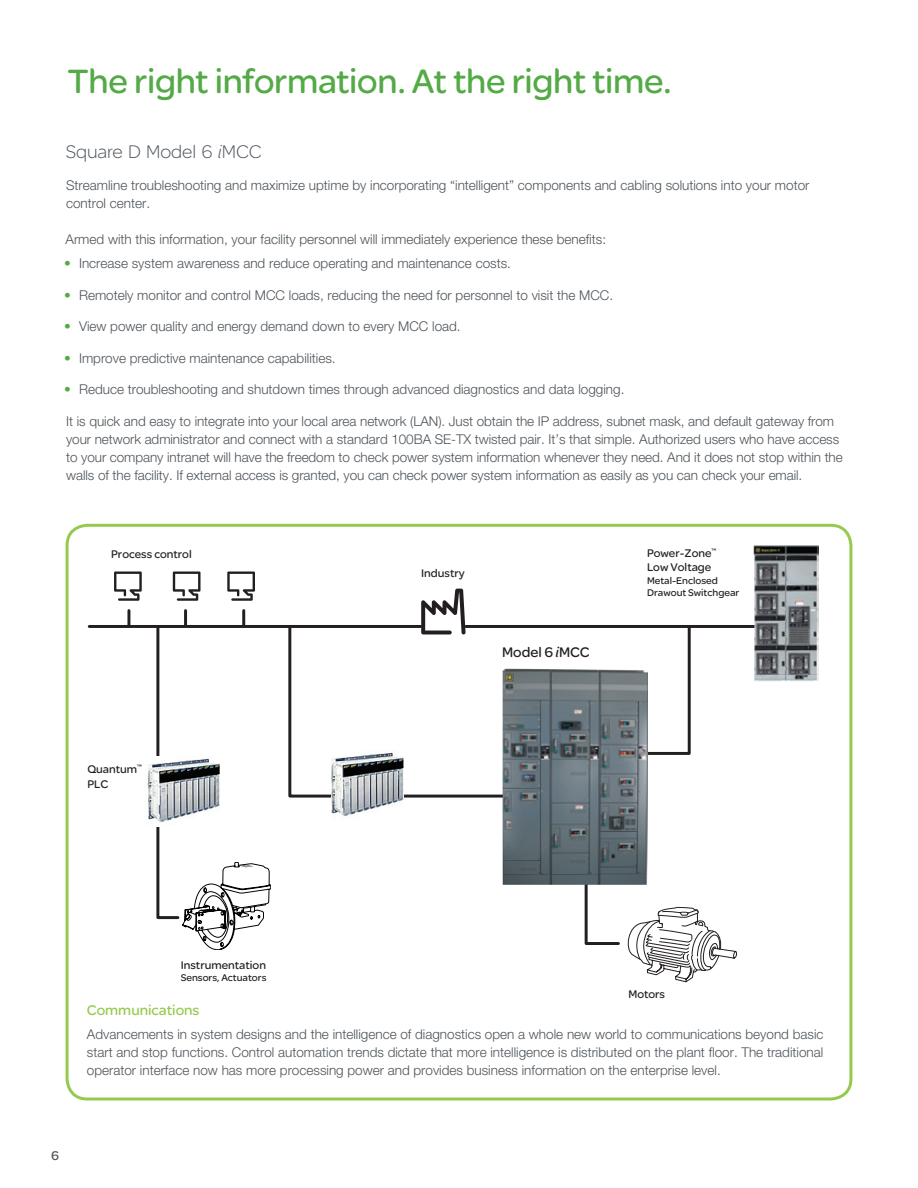
<style>
.page{position:relative;width:918px;height:1188px;background:#fff}
.page>*{position:absolute;margin:0;border:0;box-sizing:border-box;transform-origin:0 0}
.MCC_Title_Head{font:36px "SE Optimist";letter-spacing:-.01em;color:#54aa46}
.MCC_Title_Head-2{font:300 19.5px "SE Optimist";letter-spacing:-.005em;color:#4d545a}
.MCC_subhead{font:15px "SE Optimist";color:#96ca4e}
.MCC_subhead-2{font:14.85px "SE Optimist";color:#231f20}
.MCC_Body_C_opy{font:300 13.5px/18px "Helvetica Neue LT Std";color:#4d545a}
.t1{font:13.5px "SE Optimist";color:#4d545a}
.MCC_subhead-3{font:11.85px/14.2px "SE Optimist";color:#231f20}
.MCC_subhead-4{font:10.35px/12.5px "SE Optimist";color:#231f20}
.s1{font-style:italic}
.s2{color:#54aa46}
</style>
<div class="page">
<div style="left:66px;top:524px;width:786px;height:577px;border:3px solid #96ca4e;border-radius:20px"></div>
<svg style="left:421px;top:589px;width:44px;height:35px"></svg>
<hr style="left:89px;top:625px;width:332px;height:3px;background:#231f20">
<hr style="left:466px;top:625px;width:297px;height:3px;background:#231f20">
<hr style="left:127px;top:611px;width:3px;height:15px;background:#231f20">
<hr style="left:184px;top:611px;width:3px;height:15px;background:#231f20">
<hr style="left:242px;top:611px;width:3px;height:15px;background:#231f20">
<svg style="left:288px;top:624px;width:332px;height:321px"></svg>
<svg style="left:597px;top:624px;width:94px;height:131px"></svg>
<img style="left:503px;top:669px;width:145px;height:216px">
<img style="left:754px;top:545px;width:64px;height:137px">
<img style="left:147px;top:764px;width:8px;height:56px">
<img style="left:332px;top:751px;width:72px;height:69px">
<svg style="left:628px;top:907px;width:109px;height:75px"></svg>
<svg style="left:155px;top:624px;width:116px;height:326px"></svg>
<svg style="left:114px;top:572px;width:28px;height:29px"></svg>
<svg style="left:173px;top:572px;width:28px;height:29px"></svg>
<svg style="left:227px;top:572px;width:28px;height:29px"></svg>
<p class="MCC_Title_Head" style="left:68px;top:56px;width:605px">The right information. At the right time.</p>
<p class="MCC_Title_Head-2" style="left:66px;top:139px;width:197px">Square D Model 6 <span class="s1">i</span>MCC</p>
<p class="MCC_Body_C_opy" style="left:66px;top:176px;width:745px">Streamline troubleshooting and maximize uptime by incorporating “intelligent” components and cabling solutions into your motor control center.</p>
<p class="MCC_Body_C_opy" style="left:66px;top:230px;width:542px">Armed with this information, your facility personnel will immediately experience these benefits:</p>
<p class="MCC_Body_C_opy" style="left:64px;top:254px;width:448px"><span class="s2">•</span> Increase system awareness and reduce operating and maintenance costs.</p>
<p class="MCC_Body_C_opy" style="left:64px;top:286px;width:550px"><span class="s2">•</span> Remotely monitor and control MCC loads, reducing the need for personnel to visit the MCC.</p>
<p class="MCC_Body_C_opy" style="left:64px;top:317px;width:398px"><span class="s2">•</span> View power quality and energy demand down to every MCC load.</p>
<p class="MCC_Body_C_opy" style="left:64px;top:349px;width:273px"><span class="s2">•</span> Improve predictive maintenance capabilities.</p>
<p class="MCC_Body_C_opy" style="left:64px;top:380px;width:562px"><span class="s2">•</span> Reduce troubleshooting and shutdown times through advanced diagnostics and data logging.</p>
<p class="MCC_Body_C_opy" style="left:66px;top:412px;width:778px">It is quick and easy to integrate into your local area network (LAN). Just obtain the IP address, subnet mask, and default gateway from your network administrator and connect with a standard 100BA SE-TX twisted pair. It’s that simple. Authorized users who have access to your company intranet will have the freedom to check power system information whenever they need. And it does not stop within the walls of the facility. If external access is granted, you can check power system information as easily as you can check your email.</p>
<p class="MCC_subhead-3" style="left:111px;top:547px;width:82px">Process control</p>
<p class="MCC_subhead-3" style="left:87px;top:762px;width:56px">Quantum<sup>™<br></sup>PLC</p>
<p class="MCC_subhead-3" style="left:181px;top:957px;width:87px">Instrumentation</p>
<p class="MCC_subhead-4" style="left:181px;top:971px;width:87px">Sensors, Actuators</p>
<p class="MCC_subhead-3" style="left:421px;top:565px;width:45px">Industry</p>
<p class="MCC_subhead-2" style="left:502px;top:641px;width:89px">Model 6 <span class="s1">i</span>MCC</p>
<p class="MCC_subhead-3" style="left:647px;top:546px;width:71px">Power-Zone<sup>™<br></sup>Low Voltage</p>
<p class="MCC_subhead-4" style="left:647px;top:574px;width:94px">Metal-Enclosed<br>Drawout Switchgear</p>
<p class="MCC_subhead-3" style="left:628px;top:986px;width:38px">Motors</p>
<p class="MCC_subhead" style="left:87px;top:1000px;width:114px">Communications</p>
<p class="MCC_Body_C_opy" style="left:87px;top:1025px;width:738px;text-align:justify">Advancements in system designs and the intelligence of diagnostics open a whole new world to communications beyond basic start and stop functions. Control automation trends dictate that more intelligence is distributed on the plant floor. The traditional operator interface now has more processing power and provides business information on the enterprise level.</p>
<p class="t1" style="left:51px;top:1146px;width:9px">6</p>
</div>
